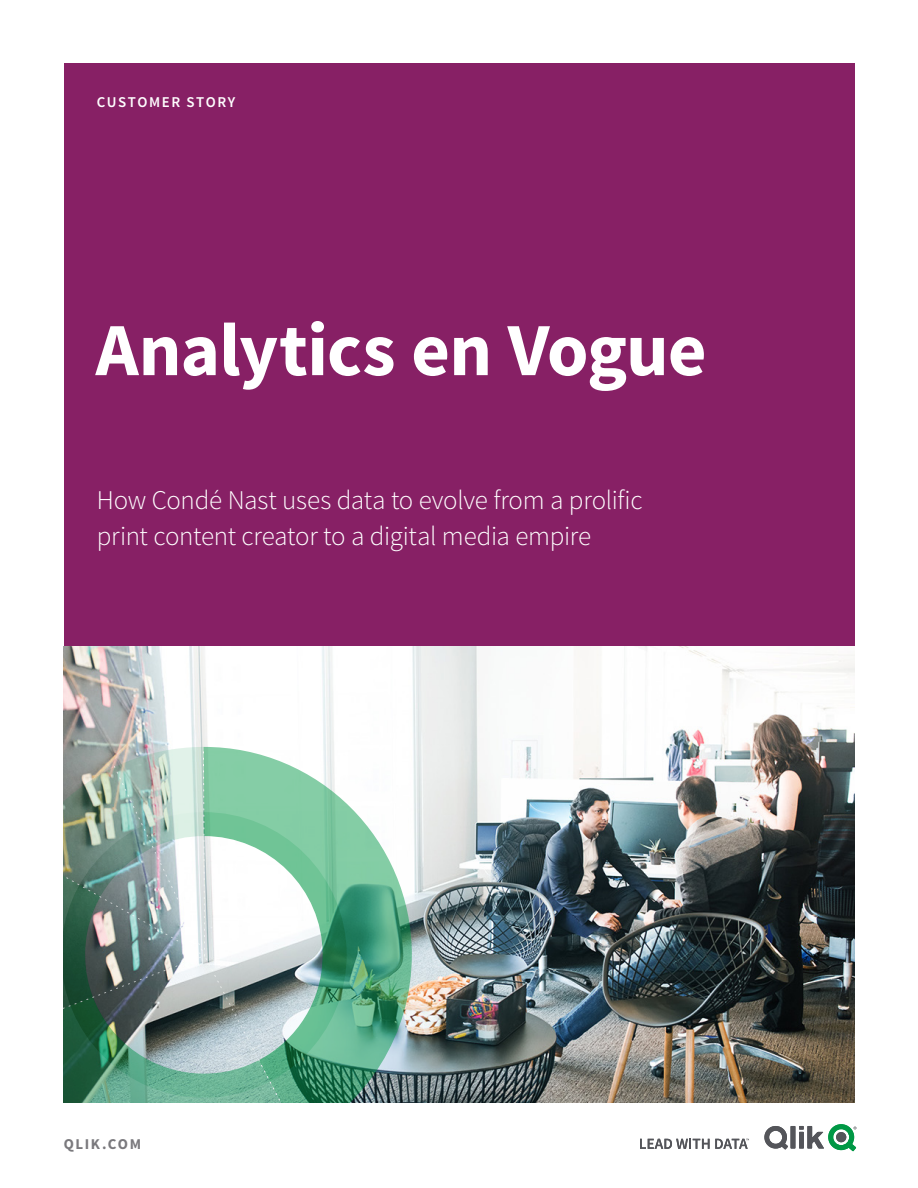
<style>
.page{position:relative;width:918px;height:1188px;background:#fff}
.page>*{position:absolute;margin:0;border:0;box-sizing:border-box;transform-origin:0 0}
.Cover_Main_Heading{font:700 75px "Source Sans Pro";letter-spacing:-.015em;color:#fff}
.Cover_Sub_heading{font:300 27px/36px "Source Sans Pro";letter-spacing:-.01em;color:#fff}
.Content_Type{font:600 15px "Source Sans Pro";letter-spacing:.105em;color:#fff}
.Qlik_com{font:700 15px "Source Sans Pro";letter-spacing:.105em;color:#7a797d}
</style>
<div class="page">
<svg style="left:764px;top:1124px;width:92px;height:27px"></svg>
<svg style="left:640px;top:1139px;width:109px;height:10px"></svg>
<div style="left:64px;top:64px;width:790px;height:1039px;background:#872065"></div>
<img style="left:64px;top:647px;width:790px;height:456px">
<svg style="left:301px;top:747px;width:111px;height:356px;background:#94c3b0"></svg>
<svg style="left:301px;top:812px;width:46px;height:286px;background:#6cb292"></svg>
<img style="left:64px;top:747px;width:237px;height:356px">
<p class="Content_Type" style="left:97px;top:93px;width:140px">CUSTOMER STORY</p>
<p class="Cover_Main_Heading" style="left:96px;top:302px;width:613px">Analytics en Vogue</p>
<p class="Cover_Sub_heading" style="left:97px;top:482px;width:547px">How Condé Nast uses data to evolve from a prolific print content creator to a digital media empire</p>
<p class="Qlik_com" style="left:64px;top:1134px;width:79px">QLIK.COM</p>
</div>
